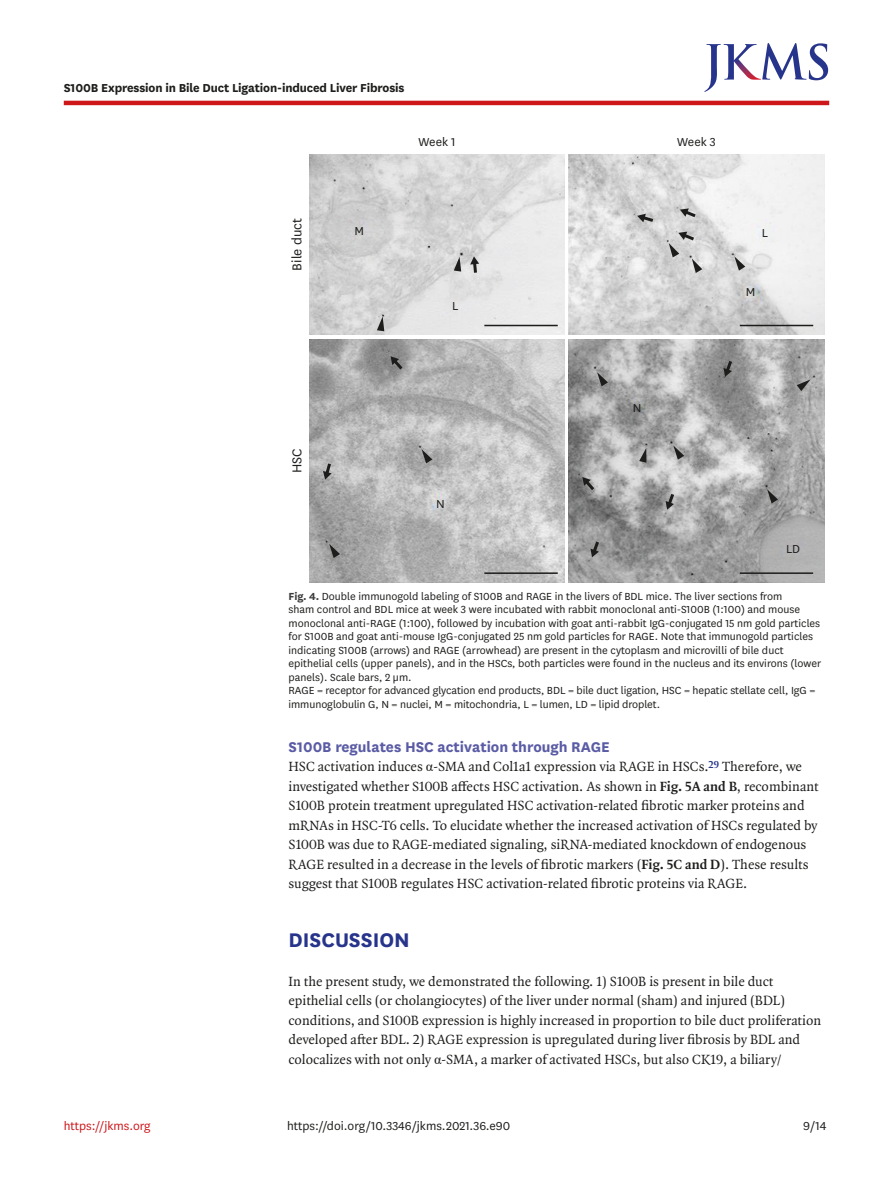
<style>
.page{position:relative;width:893px;height:1191px;background:#fff}
.page>*{position:absolute;margin:0;border:0;box-sizing:border-box;transform-origin:0 0}
.body_title1{font:700 23.1px "National";color:#27348b}
.body_title2{font:700 16.5px "National";color:#5a5ba5}
.t1{font:15px "National";color:#1d1d1b}
.body_p_first{font:14.25px/19.5px "Quadraat OT";color:#1d1d1b}
.doi_running_footer{font:13.5px "National";color:#1d1d1b}
.alt-title-type{font:700 13.5px "National";letter-spacing:-.01em;color:#1d1d1b}
.t2{font:13.5px "National";color:#cd171a}
.fig_caption{font:12px/13.5px "National";color:#1d1d1b}
.s1{font-weight:700;color:#3d3d3c}
.s2{font-family:"Times New Roman"}
.s3{font-weight:700}
</style>
<div class="page">
<hr style="left:64px;top:101px;width:765px;height:4px;background:#cd171a">
<svg style="left:704px;top:43px;width:124px;height:49px"></svg>
<img style="left:569px;top:154px;width:255px;height:180px">
<img style="left:309px;top:154px;width:256px;height:180px">
<img style="left:569px;top:339px;width:255px;height:243px">
<img style="left:309px;top:339px;width:256px;height:243px">
<svg style="left:470px;top:256px;width:9px;height:20px"></svg>
<svg style="left:637px;top:214px;width:19px;height:10px"></svg>
<svg style="left:680px;top:208px;width:19px;height:12px"></svg>
<svg style="left:723px;top:357px;width:11px;height:20px"></svg>
<svg style="left:590px;top:538px;width:11px;height:19px"></svg>
<svg style="left:582px;top:477px;width:15px;height:16px"></svg>
<svg style="left:391px;top:356px;width:15px;height:17px"></svg>
<svg style="left:323px;top:460px;width:10px;height:19px"></svg>
<svg style="left:665px;top:490px;width:12px;height:20px"></svg>
<svg style="left:454px;top:257px;width:7px;height:15px"></svg>
<svg style="left:669px;top:231px;width:33px;height:42px"></svg>
<svg style="left:734px;top:256px;width:11px;height:15px"></svg>
<svg style="left:377px;top:316px;width:7px;height:15px"></svg>
<svg style="left:422px;top:449px;width:10px;height:14px"></svg>
<svg style="left:673px;top:445px;width:11px;height:15px"></svg>
<svg style="left:597px;top:372px;width:11px;height:14px"></svg>
<svg style="left:767px;top:489px;width:11px;height:14px"></svg>
<svg style="left:639px;top:448px;width:7px;height:15px"></svg>
<svg style="left:797px;top:379px;width:13px;height:12px"></svg>
<svg style="left:329px;top:544px;width:11px;height:14px"></svg>
<hr style="left:484px;top:572px;width:74px;height:2px;background:#1d1d1b">
<hr style="left:740px;top:572px;width:73px;height:2px;background:#1d1d1b">
<hr style="left:484px;top:325px;width:74px;height:1px;background:#1d1d1b">
<hr style="left:740px;top:325px;width:73px;height:1px;background:#1d1d1b">
<p class="alt-title-type" style="left:64px;top:78px;width:342px">S100B Expression in Bile Duct Ligation-induced Liver Fibrosis</p>
<p class="doi_running_footer" style="left:419px;top:133px;width:38px">Week 1</p>
<p class="doi_running_footer" style="left:677px;top:133px;width:40px">Week 3</p>
<p class="t1" style="left:287px;top:270px;width:54px;rotate:-90deg">Bile duct</p>
<p class="doi_running_footer" style="left:355px;top:222px;width:11px">M</p>
<p class="doi_running_footer" style="left:452px;top:297px;width:8px">L</p>
<p class="doi_running_footer" style="left:762px;top:224px;width:8px">L</p>
<p class="doi_running_footer" style="left:746px;top:283px;width:11px">M</p>
<p class="t1" style="left:287px;top:473px;width:26px;rotate:-90deg">HSC</p>
<p class="doi_running_footer" style="left:436px;top:495px;width:10px">N</p>
<p class="doi_running_footer" style="left:633px;top:399px;width:10px">N</p>
<p class="doi_running_footer" style="left:786px;top:540px;width:16px">LD</p>
<p class="fig_caption" style="left:289px;top:589px;width:534px"><span class="s1">Fig. 4.</span> Double immunogold labeling of S100B and RAGE in the livers of BDL mice. The liver sections from<br>sham control and BDL mice at week 3 were incubated with rabbit monoclonal anti-S100B (1:100) and mouse monoclonal anti-RAGE (1:100), followed by incubation with goat anti-rabbit IgG-conjugated 15 nm gold particles for S100B and goat anti-mouse IgG-conjugated 25 nm gold particles for RAGE. Note that immunogold particles indicating S100B (arrows) and RAGE (arrowhead) are present in the cytoplasm and microvilli of bile duct epithelial cells (upper panels), and in the HSCs, both particles were found in the nucleus and its environs (lower panels). Scale bars, 2 μm.<br>RAGE = receptor for advanced glycation end products, BDL = bile duct ligation, HSC = hepatic stellate cell, IgG = immunoglobulin G, N = nuclei, M = mitochondria, L = lumen, LD = lipid droplet.</p>
<p class="body_title2" style="left:289px;top:735px;width:323px">S100B regulates HSC activation through RAGE</p>
<p class="body_p_first" style="left:289px;top:757px;width:532px">HSC activation induces <span class="s2">α</span>-SMA and Col1a1 expression via RAGE in HSCs.<sup>29</sup> Therefore, we investigated whether S100B affects HSC activation. As shown in <span class="s3">Fig. 5A and B</span>, recombinant S100B protein treatment upregulated HSC activation-related fibrotic marker proteins and mRNAs in HSC-T6 cells. To elucidate whether the increased activation of HSCs regulated by S100B was due to RAGE-mediated signaling, siRNA-mediated knockdown of endogenous RAGE resulted in a decrease in the levels of fibrotic markers (<span class="s3">Fig. 5C and D</span>). These results suggest that S100B regulates HSC activation-related fibrotic proteins via RAGE.</p>
<p class="body_title1" style="left:289px;top:923px;width:123px">DISCUSSION</p>
<p class="body_p_first" style="left:289px;top:971px;width:534px">In the present study, we demonstrated the following. 1) S100B is present in bile duct epithelial cells (or cholangiocytes) of the liver under normal (sham) and injured (BDL) conditions, and S100B expression is highly increased in proportion to bile duct proliferation developed after BDL. 2) RAGE expression is upregulated during liver fibrosis by BDL and colocalizes with not only <span class="s2">α</span>-SMA, a marker of activated HSCs, but also CK19, a biliary/</p>
<p class="t2" style="left:64px;top:1116px;width:88px">https://jkms.org</p>
<p class="doi_running_footer" style="left:287px;top:1116px;width:225px">https://doi.org/10.3346/jkms.2021.36.e90</p>
<p class="doi_running_footer" style="left:803px;top:1116px;width:25px">9/14</p>
</div>
